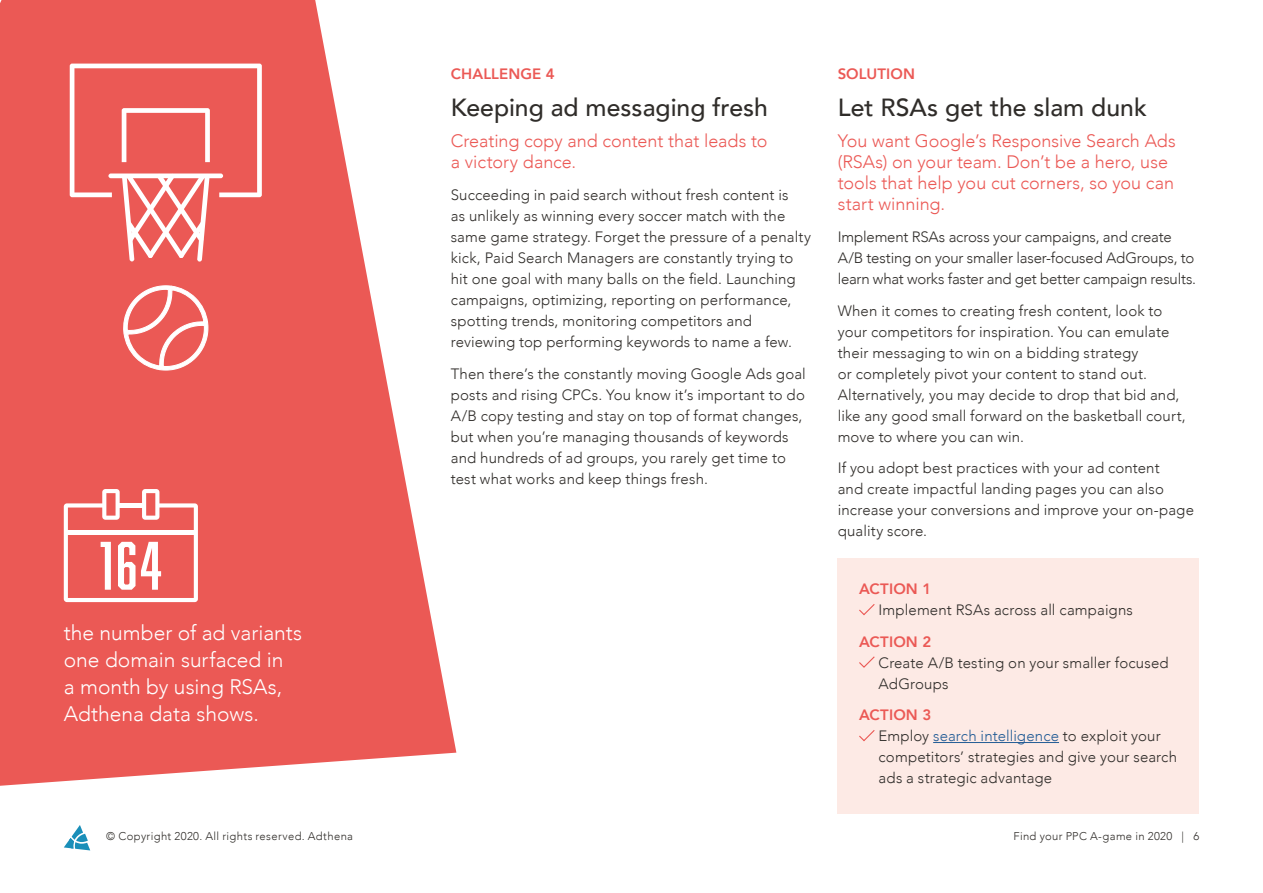
<style>
.page{position:relative;width:1263px;height:893px;background:#fff}
.page>*{position:absolute;margin:0;border:0;box-sizing:border-box;transform-origin:0 0}
.t1{font:500 24.75px "Avenir";color:#302d2a}
.t2{font:300 21px/27px "Avenir";color:#fff}
.t3{font:300 18px/21px "Avenir";color:#eb5955}
.t4{font:300 15px/21px "Avenir";letter-spacing:.01em;color:#302d2a}
.t5{font:300 15px/21px "Avenir";letter-spacing:-.01em;color:#302d2a}
.t6{font:800 15px "Avenir";letter-spacing:.01em;color:#eb5955}
.t7{font:300 11.25px "Avenir";letter-spacing:.03em;color:#302d2a}
.s1{font-weight:800;color:#eb5955}
.s2{color:#245d96}
</style>
<div class="page">
<svg style="left:64px;top:825px;width:26px;height:25px"></svg>
<svg style="left:0;top:0;width:456px;height:786px;fill:#eb5955"></svg>
<div style="left:838px;top:558px;width:361px;height:255px;background:#fdeae5"></div>
<hr style="left:933px;top:742px;width:126px;height:1px;background:#245d96">
<svg style="left:859px;top:604px;width:16px;height:12px"></svg>
<svg style="left:859px;top:656px;width:16px;height:12px"></svg>
<svg style="left:859px;top:730px;width:16px;height:12px"></svg>
<svg style="left:64px;top:489px;width:134px;height:113px"></svg>
<svg style="left:123px;top:285px;width:86px;height:86px"></svg>
<svg style="left:70px;top:64px;width:192px;height:198px;background:#ee7470"></svg>
<h2 class="t2" style="left:64px;top:619px;width:240px">the number of ad variants one domain surfaced in<br>a month by using RSAs,<br>Adthena data shows.</h2>
<p class="t6" style="left:451px;top:62px;width:105px">CHALLENGE 4</p>
<h1 class="t1" style="left:451px;top:86px;width:319px">Keeping ad messaging fresh</h1>
<p class="t3" style="left:451px;top:130px;width:318px">Creating copy and content that leads to a victory dance.</p>
<p class="t4" style="left:451px;top:185px;width:362px">Succeeding in paid search without fresh content is<br>as unlikely as winning every soccer match with the same game strategy. Forget the pressure of a penalty kick, Paid Search Managers are constantly trying to hit one goal with many balls on the field. Launching campaigns, optimizing, reporting on performance, spotting trends, monitoring competitors and reviewing top performing keywords to name a few.</p>
<p class="t4" style="left:451px;top:363px;width:356px">Then there’s the constantly moving Google Ads goal posts and rising CPCs. You know it’s important to do A/B copy testing and stay on top of format changes, but when you’re managing thousands of keywords and hundreds of ad groups, you rarely get time to test what works and keep things fresh.</p>
<p class="t6" style="left:838px;top:62px;width:79px">SOLUTION</p>
<h1 class="t1" style="left:838px;top:86px;width:311px">Let RSAs get the slam dunk</h1>
<p class="t3" style="left:838px;top:130px;width:340px">You want Google’s Responsive Search Ads (RSAs) on your team. Don’t be a hero, use tools that help you cut corners, so you can start winning.</p>
<p class="t5" style="left:838px;top:227px;width:360px">Implement RSAs across your campaigns, and create<br>A/B testing on your smaller laser-focused AdGroups, to learn what works faster and get better campaign results.</p>
<p class="t4" style="left:838px;top:300px;width:350px">When it comes to creating fresh content, look to your competitors for inspiration. You can emulate their messaging to win on a bidding strategy<br>or completely pivot your content to stand out.<br>Alternatively, you may decide to drop that bid and, like any good small forward on the basketball court, move to where you can win.</p>
<p class="t4" style="left:838px;top:458px;width:358px">If you adopt best practices with your ad content<br>and create impactful landing pages you can also increase your conversions and improve your on-page quality score.</p>
<p class="t6" style="left:859px;top:577px;width:74px">ACTION 1</p>
<p class="t4" style="left:879px;top:600px;width:256px">Implement RSAs across all campaigns</p>
<p class="t6" style="left:859px;top:630px;width:74px">ACTION 2</p>
<p class="t4" style="left:879px;top:652px;width:291px">Create A/B testing on your smaller focused<br>AdGroups</p>
<p class="t4" style="left:879px;top:705px;width:300px;text-indent:-20px"><span class="s1">ACTION 3<br></span>Employ <span class="s2">search intelligence</span> to exploit your competitors’ strategies and give your search ads a strategic advantage</p>
<p class="t7" style="left:106px;top:830px;width:248px">© Copyright 2020. All rights reserved. Adthena</p>
<p class="t7" style="left:1013px;top:830px;width:187px">Find your PPC A-game in 2020 | 6</p>
</div>
